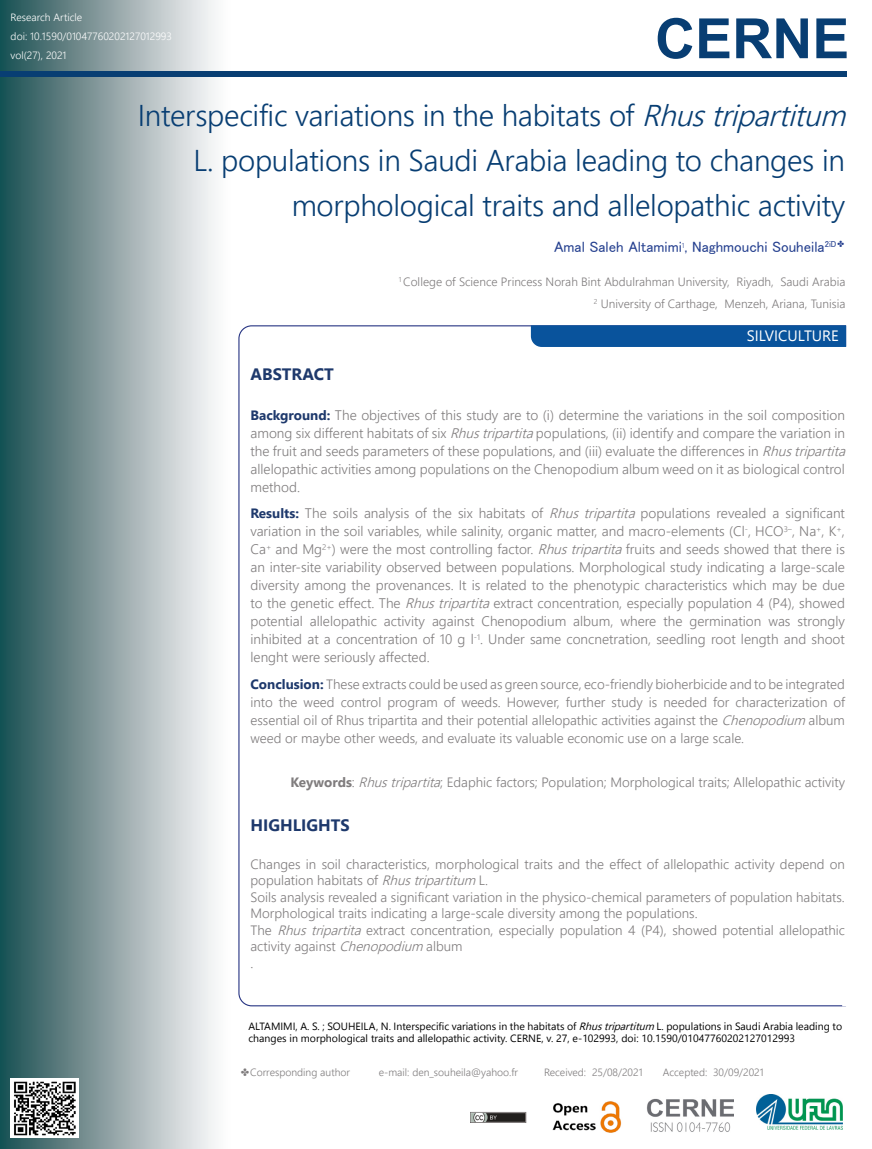
<style>
.page{position:relative;width:872px;height:1149px;background:#fff}
.page>*{position:absolute;margin:0;border:0;box-sizing:border-box;transform-origin:0 0}
.t1{font:700 55.5px "Arial";color:#083e73}
.t2{font:300 30px "Nirmala UI";letter-spacing:-.01em;color:#083e73}
.t3{font:700 16.5px "Nirmala UI";color:#1e396c}
.t4{font:15px "MS UI Gothic";color:#25408f}
.t5{font:15px "Arial";color:#fff}
.t6{font:15px "Nirmala UI";color:#fff}
.t7{font:300 13.8px/18px "Nirmala UI";color:#7f7c7d}
.t8{font:300 13.5px/16.5px "Nirmala UI";color:#7f7c7d;text-align:justify}
.t9{font:300 12px/22px "Nirmala UI";color:#7f7c7d;text-align:right}
.t10{font:10.5px/12px "Nirmala UI";color:#000}
.t11{font:300 10.5px "Nirmala UI";color:#7f7c7d}
.t12{font:300 10.5px/19px "Nirmala UI";color:#fff}
.s1{font-style:italic}
.s2{font-weight:700;font-size:13.5px;color:#1e396c}
.s3{font-weight:700;color:#1e396c}
.s4{font-weight:700}
.s5{font-family:"MS UI Gothic";font-weight:400}
</style>
<div class="page">
<svg style="left:238px;top:325px;width:604px;height:681px"></svg>
<div style="left:0;top:0;width:231px;height:1148px;background:linear-gradient(to right,#1d4e51,#fff)"></div>
<div style="left:0;top:71px;width:846px;height:5px;background:#083e73"></div>
<div style="left:531px;top:325px;width:315px;height:22px;background:#09539c"></div>
<img style="left:11px;top:1078px;width:67px;height:59px">
<img style="left:552px;top:1101px;width:70px;height:31px">
<img style="left:647px;top:1098px;width:86px;height:34px">
<img style="left:756px;top:1094px;width:86px;height:35px">
<img style="left:470px;top:1112px;width:57px;height:11px">
<p class="t12" style="left:11px;top:7px;width:163px">Research Article<br>doi: 10.1590/01047760202127012993 vol(27), 2021</p>
<h1 class="t1" style="left:655px;top:0;width:196px">CERNE</h1>
<h2 class="t2" style="left:138px;top:91px;width:720px">Interspecific variations in the habitats of <span class="s1">Rhustripartitum</span></h2>
<h2 class="t2" style="left:193px;top:136px;width:653px">L. populations in Saudi Arabia leading to changes in</h2>
<h2 class="t2" style="left:292px;top:181px;width:555px">morphological traits and allelopathic activity</h2>
<p class="t4" style="left:554px;top:239px;width:293px">Amal Saleh Altamimi<sup>1</sup>, Naghmouchi Souheila<sup>2iD✤</sup></p>
<p class="t9" style="left:399px;top:270px;width:448px"><sup>1</sup> College of Science Princess Norah Bint Abdulrahman University, Riyadh, Saudi Arabia<br><sup>2</sup> University of Carthage, Menzeh, Ariana, Tunisia</p>
<p class="t5" style="left:668px;top:325px;width:174px">FOREST MANAGEMENT</p>
<p class="t6" style="left:747px;top:323px;width:94px">SILVICULTURE</p>
<p class="t3" style="left:250px;top:361px;width:85px">ABSTRACT</p>
<p class="t7" style="left:250px;top:405px;width:601px"><span class="s2">Background:</span> The objectives of this study are to (i) determine the variations in the soil composition among six different habitats of six <span class="s1">Rhustripartita</span>populations, (ii) identify and compare the variation in the fruit and seeds parameters of these populations, and (iii) evaluate the differences in <span class="s1">Rhustripartita </span>allelopathic activities among populations on the Chenopodium album weed on it as biological control method.</p>
<p class="t7" style="left:250px;top:503px;width:596px;text-align:justify"><span class="s2">Results:</span> The soils analysis of the six habitats of <span class="s1">Rhustripartita</span>populations revealed a significant variation in the soil variables, while salinity, organic matter, and macro-elements (Cl<sup>-</sup>, HCO<sup>3–</sup>, Na<sup>+</sup>, K<sup>+</sup>, Ca<sup>+</sup> and Mg<sup>2+</sup>) were the most controlling factor. <span class="s1">Rhustripartita</span>fruits and seeds showed that there is an inter-site variability observed between populations. Morphological study indicating a large-scale diversity among the provenances. It is related to the phenotypic characteristics which may be due to the genetic effect. The <span class="s1">Rhustripartita</span>extract concentration, especially population 4 (P4), showed potential allelopathic activity against Chenopodium album, where the germination was strongly inhibited at a concentration of 10 g l<sup>-1</sup>. Under same concnetration, seedling root length and shoot lenght were seriously affected.</p>
<p class="t8" style="left:250px;top:674px;width:596px;line-height:18px"><span class="s3">Conclusion:</span> These extracts could be used as green source, eco-friendly bioherbicide and to be integrated into the weed control program of weeds. However, further study is needed for characterization of essential oil of Rhus tripartita and their potential allelopathic activities against the <span class="s1">Chenopodium</span> album weed or maybe other weeds, and evaluate its valuable economic use on a large scale.</p>
<p class="t8" style="left:290px;top:773px;width:556px"><span class="s4">Keywords</span>: <span class="s1">Rhustripartita</span>; Edaphic factors; Population; Morphological traits; Allelopathic activity</p>
<p class="t3" style="left:250px;top:811px;width:101px">HIGHLIGHTS</p>
<p class="t8" style="left:250px;top:854px;width:596px;text-align:left">Changes in soil characteristics, morphological traits and the effect of allelopathic activity depend on population habitats of <span class="s1">Rhustripartitum</span> L.<br>Soils analysis revealed a significant variation in the physico-chemical parameters of population habitats.<br>Morphological traits indicating a large-scale diversity among the populations.<br>The <span class="s1">Rhustripartita</span>extract concentration, especially population 4 (P4), showed potential allelopathic activity against <span class="s1">Chenopodium</span> album<br>.</p>
<p class="t10" style="left:248px;top:1019px;width:595px">ALTAMIMI, A. S. ; SOUHEILA, N. Interspecific variations in the habitats of <span class="s1">Rhustripartitum</span> L. populations in Saudi Arabia leading to changes in morphological traits and allelopathic activity. CERNE, v. 27, e-102993, doi: 10.1590/01047760202127012993</p>
<p class="t11" style="left:240px;top:1063px;width:112px"><span class="s5">✤</span>Corresponding author</p>
<p class="t11" style="left:379px;top:1063px;width:141px">e-mail: den_souheila@yahoo.fr</p>
<p class="t11" style="left:544px;top:1063px;width:100px">Received: 25/08/2021</p>
<p class="t11" style="left:663px;top:1063px;width:102px">Accepted: 30/09/2021</p>
</div>
